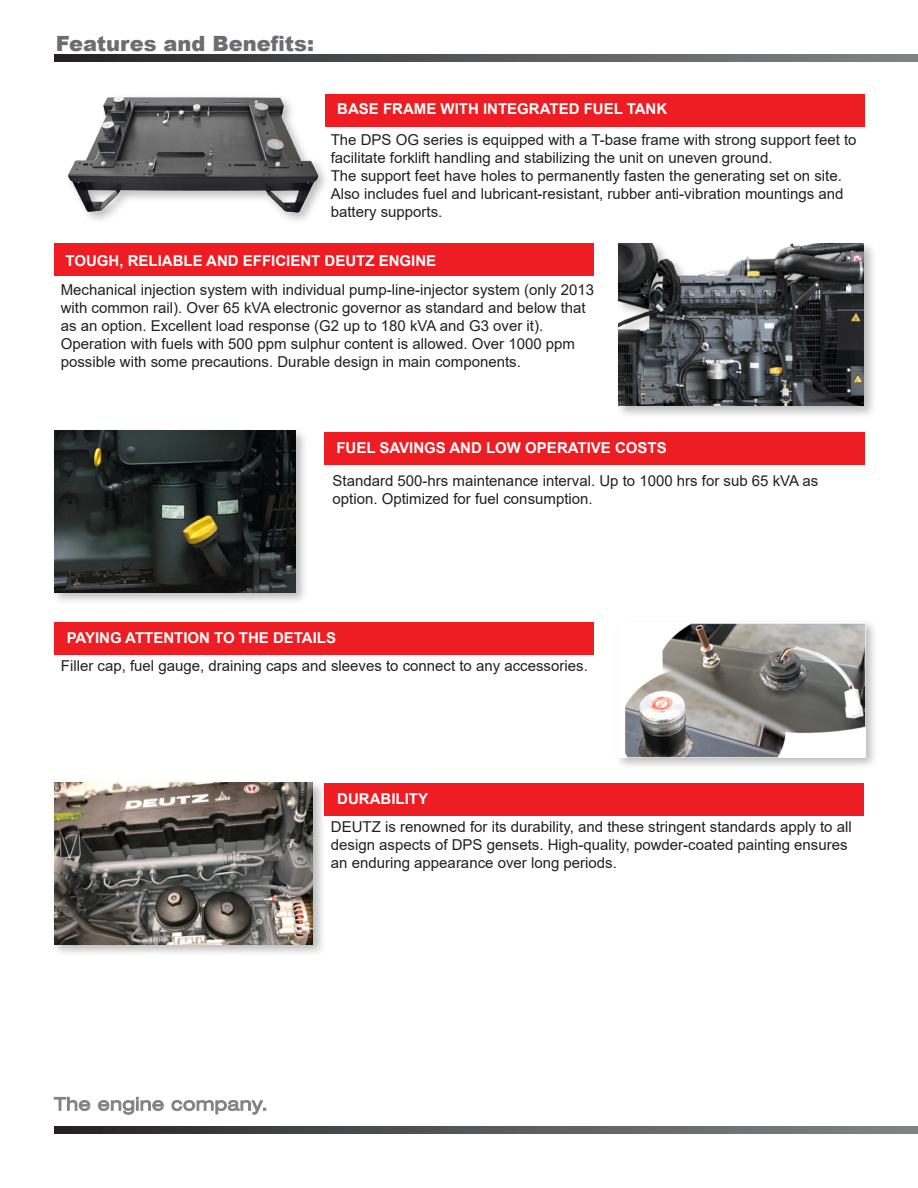
<style>
.page{position:relative;width:918px;height:1188px;background:#fff}
.page>*{position:absolute;margin:0;border:0;box-sizing:border-box;transform-origin:0 0}
.t1{font:900 21px "Arial";color:#6c6d70}
.t2{font:15px/18px "Arial";color:#231f20}
.t3{font:700 15px "Arial";color:#fff}
</style>
<div class="page">
<svg style="left:54px;top:1097px;width:212px;height:18px"></svg>
<svg style="left:54px;top:1126px;width:864px;height:8px;background:#565658"></svg>
<svg style="left:54px;top:54px;width:864px;height:8px;background:#565658"></svg>
<img style="left:68px;top:96px;width:257px;height:125px">
<div style="left:615px;top:240px;width:262px;height:179px;background:#231f20;opacity:.3"></div>
<img style="left:618px;top:244px;width:246px;height:162px">
<div style="left:51px;top:427px;width:257px;height:178px;background:#231f20;opacity:.3"></div>
<img style="left:54px;top:430px;width:241px;height:162px">
<div style="left:614px;top:619px;width:265px;height:151px;background:#231f20;opacity:.3"></div>
<img style="left:618px;top:622px;width:247px;height:135px">
<div style="left:325px;top:94px;width:540px;height:32px;background:#ee1d23"></div>
<div style="left:54px;top:244px;width:540px;height:32px;background:#ee1d23"></div>
<div style="left:324px;top:433px;width:540px;height:32px;background:#ee1d23"></div>
<div style="left:54px;top:622px;width:540px;height:33px;background:#ee1d23"></div>
<div style="left:324px;top:784px;width:540px;height:32px;background:#ee1d23"></div>
<div style="left:51px;top:779px;width:275px;height:178px;background:#231f20;opacity:.3"></div>
<img style="left:55px;top:782px;width:258px;height:162px">
<p class="t1" style="left:56px;top:29px;width:260px">Features and Benefits:</p>
<p class="t3" style="left:337px;top:99px;width:331px">BASE FRAME WITH INTEGRATED FUEL TANK</p>
<p class="t2" style="left:331px;top:130px;width:527px">The DPS OG series is equipped with a T-base frame with strong support feet to facilitate forklift handling and stabilizing the unit on uneven ground.</p>
<p class="t2" style="left:331px;top:166px;width:513px">The support feet have holes to permanently fasten the generating set on site.</p>
<p class="t2" style="left:331px;top:184px;width:514px">Also includes fuel and lubricant-resistant, rubber anti-vibration mountings and battery supports.</p>
<p class="t3" style="left:65px;top:250px;width:372px">TOUGH, RELIABLE AND EFFICIENT DEUTZ ENGINE</p>
<p class="t2" style="left:61px;top:280px;width:535px">Mechanical injection system with individual pump-line-injector system (only 2013 with common rail). Over 65 kVA electronic governor as standard and below that as an option. Excellent load response (G2 up to 180 kVA and G3 over it).</p>
<p class="t2" style="left:61px;top:334px;width:516px">Operation with fuels with 500 ppm sulphur content is allowed. Over 1000 ppm possible with some precautions. Durable design in main components.</p>
<p class="t3" style="left:336px;top:437px;width:332px">FUEL SAVINGS AND LOW OPERATIVE COSTS</p>
<p class="t2" style="left:333px;top:472px;width:487px">Standard 500-hrs maintenance interval. Up to 1000 hrs for sub 65 kVA as option. Optimized for fuel consumption.</p>
<p class="t3" style="left:67px;top:627px;width:271px">PAYING ATTENTION TO THE DETAILS</p>
<p class="t2" style="left:61px;top:656px;width:528px">Filler cap, fuel gauge, draining caps and sleeves to connect to any accessories.</p>
<p class="t3" style="left:337px;top:788px;width:92px">DURABILITY</p>
<p class="t2" style="left:331px;top:818px;width:522px">DEUTZ is renowned for its durability, and these stringent standards apply to all design aspects of DPS gensets. High-quality, powder-coated painting ensures an enduring appearance over long periods.</p>
</div>
